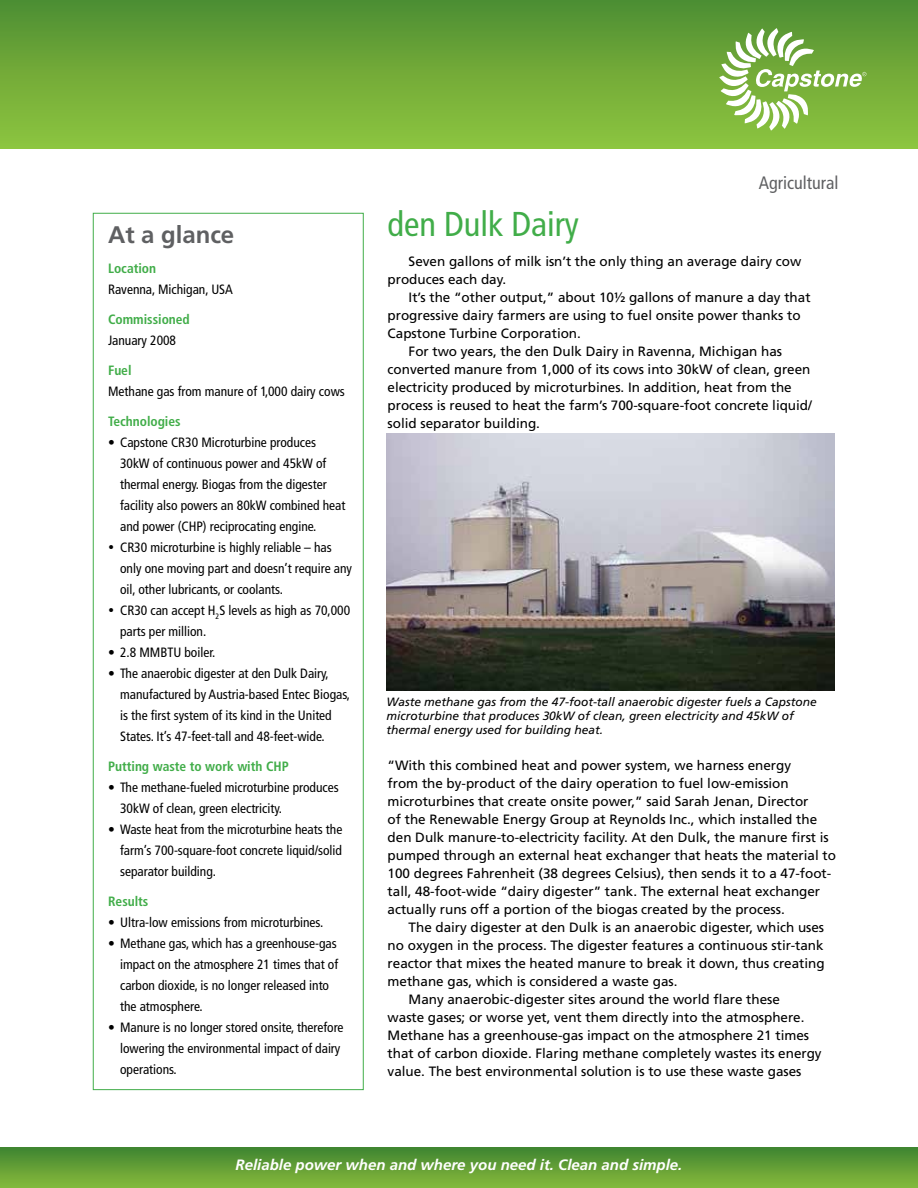
<style>
.page{position:relative;width:918px;height:1188px;background:#fff}
.page>*{position:absolute;margin:0;border:0;box-sizing:border-box;transform-origin:0 0}
.t1{font:condensed 34.5px "Frutiger LT Std";color:#41ad49}
.t2{font:700 24px "Frutiger LT Std";color:#5f6062}
.t3{font:condensed 18px "Frutiger LT Std";color:#5f6062}
.t4{font:italic 700 15px "Frutiger LT Std";color:#fff}
.t5{font:13.5px/18px "Frutiger LT Std";color:#000}
.t6{font:condensed 13.5px/21px "Frutiger LT Std";color:#000}
.t7{font:700 condensed 13.5px "Frutiger LT Std";color:#41ad49}
.t8{font:italic 12px/14.4px "Frutiger LT Std";color:#000}
</style>
<div class="page">
<div style="left:0;top:0;width:918px;height:148px;background:linear-gradient(to bottom,#508f33,#8fc53f)"></div>
<svg style="left:719px;top:28px;width:148px;height:103px"></svg>
<div style="left:0;top:1148px;width:918px;height:40px;background:linear-gradient(to bottom,#418531,#84b93b)"></div>
<img style="left:387px;top:433px;width:448px;height:257px">
<h2 class="t2" style="left:108px;top:220px;width:128px">At a glance</h2>
<p class="t7" style="left:108px;top:260px;width:50px">Location</p>
<p class="t6" style="left:108px;top:278px;width:126px">Ravenna, Michigan, USA</p>
<p class="t7" style="left:108px;top:311px;width:83px">Commissioned</p>
<p class="t6" style="left:108px;top:329px;width:69px">January 2008</p>
<p class="t7" style="left:108px;top:362px;width:25px">Fuel</p>
<p class="t6" style="left:108px;top:380px;width:238px">Methane gas from manure of 1,000 dairy cows</p>
<p class="t7" style="left:108px;top:413px;width:74px">Technologies</p>
<p class="t6" style="left:120px;top:431px;width:227px;text-indent:-12px">• Capstone CR30 Microturbine produces 30kW of continuous power and 45kW of thermal energy. Biogas from the digester facility also powers an 80kW combined heat and power (CHP) reciprocating engine.</p>
<p class="t6" style="left:120px;top:536px;width:233px;text-indent:-12px">• CR30 microturbine is highly reliable – has only one moving part and doesn’t require any oil, other lubricants, or coolants.</p>
<p class="t6" style="left:120px;top:599px;width:232px;text-indent:-12px">• CR30 can accept H<sub>2</sub>S levels as high as 70,000 parts per million.</p>
<p class="t6" style="left:108px;top:641px;width:109px">• 2.8 MMBTU boiler.</p>
<p class="t6" style="left:120px;top:662px;width:232px;text-indent:-12px">• The anaerobic digester at den Dulk Dairy, manufactured by Austria-based Entec Biogas, is the first system of its kind in the United States. It’s 47-feet-tall and 48-feet-wide.</p>
<p class="t7" style="left:108px;top:758px;width:182px">Putting waste to work with CHP</p>
<p class="t6" style="left:120px;top:776px;width:220px;text-indent:-12px">• The methane-fueled microturbine produces<br>30kW of clean, green electricity.</p>
<p class="t6" style="left:120px;top:818px;width:224px;text-align:justify;text-indent:-12px">• Waste heat from the microturbine heats the farm’s 700-square-foot concrete liquid/solid separator building.</p>
<p class="t7" style="left:108px;top:893px;width:42px">Results</p>
<p class="t6" style="left:108px;top:911px;width:217px">• Ultra-low emissions from microturbines.</p>
<p class="t6" style="left:120px;top:933px;width:220px;text-indent:-12px">• Methane gas, which has a greenhouse-gas impact on the atmosphere 21 times that of carbon dioxide, is no longer released into the atmosphere.</p>
<p class="t6" style="left:120px;top:1017px;width:225px;text-indent:-12px">• Manure is no longer stored onsite, therefore lowering the environmental impact of dairy operations.</p>
<h1 class="t1" style="left:388px;top:204px;width:193px">den Dulk Dairy</h1>
<h3 class="t3" style="left:759px;top:172px;width:81px">Agricultural</h3>
<p class="t5" style="left:388px;top:252px;width:415px;text-indent:21px">Seven gallons of milk isn’t the only thing an average dairy cow produces each day.</p>
<p class="t5" style="left:409px;top:288px;width:403px">It’s the “other output,” about 10½ gallons of manure a day that</p>
<p class="t5" style="left:388px;top:306px;width:415px">progressive dairy farmers are using to fuel onsite power thanks to</p>
<p class="t5" style="left:388px;top:324px;width:195px">Capstone Turbine Corporation.</p>
<p class="t5" style="left:409px;top:342px;width:375px">For two years, the den Dulk Dairy in Ravenna, Michigan has</p>
<p class="t5" style="left:388px;top:360px;width:424px">converted manure from 1,000 of its cows into 30kW of clean, green</p>
<p class="t5" style="left:388px;top:378px;width:406px">electricity produced by microturbines. In addition, heat from the</p>
<p class="t5" style="left:388px;top:396px;width:426px">process is reused to heat the farm’s 700-square-foot concrete liquid/</p>
<p class="t5" style="left:388px;top:414px;width:154px">solid separator building.</p>
<p class="t8" style="left:387px;top:694px;width:432px">Waste methane gas from the 47-foot-tall anaerobic digester fuels a Capstone microturbine that produces 30kW of clean, green electricity and 45kW of thermal energy used for building heat.</p>
<p class="t5" style="left:388px;top:756px;width:450px">“With this combined heat and power system, we harness energy<br>from the by-product of the dairy operation to fuel low-emission microturbines that create onsite power,” said Sarah Jenan, Director<br>of the Renewable Energy Group at Reynolds Inc., which installed the den Dulk manure-to-electricity facility. At den Dulk, the manure first is pumped through an external heat exchanger that heats the material to 100 degrees Fahrenheit (38 degrees Celsius), then sends it to a 47-foot&shy;tall, 48-foot-wide “dairy digester” tank. The external heat exchanger actually runs off a portion of the biogas created by the process.</p>
<p class="t5" style="left:409px;top:918px;width:417px">The dairy digester at den Dulk is an anaerobic digester, which uses</p>
<p class="t5" style="left:388px;top:936px;width:437px">no oxygen in the process. The digester features a continuous stir-tank</p>
<p class="t5" style="left:388px;top:954px;width:439px">reactor that mixes the heated manure to break it down, thus creating</p>
<p class="t5" style="left:388px;top:972px;width:291px">methane gas, which is considered a waste gas.</p>
<p class="t5" style="left:409px;top:990px;width:373px">Many anaerobic-digester sites around the world flare these</p>
<p class="t5" style="left:388px;top:1008px;width:418px">waste gases; or worse yet, vent them directly into the atmosphere.</p>
<p class="t5" style="left:388px;top:1026px;width:423px">Methane has a greenhouse-gas impact on the atmosphere 21 times</p>
<p class="t5" style="left:388px;top:1044px;width:436px">that of carbon dioxide. Flaring methane completely wastes its energy</p>
<p class="t5" style="left:388px;top:1062px;width:415px">value. The best environmental solution is to use these waste gases</p>
<p class="t4" style="left:236px;top:1156px;width:448px">Reliable power when and where you need it. Clean and simple.</p>
</div>
